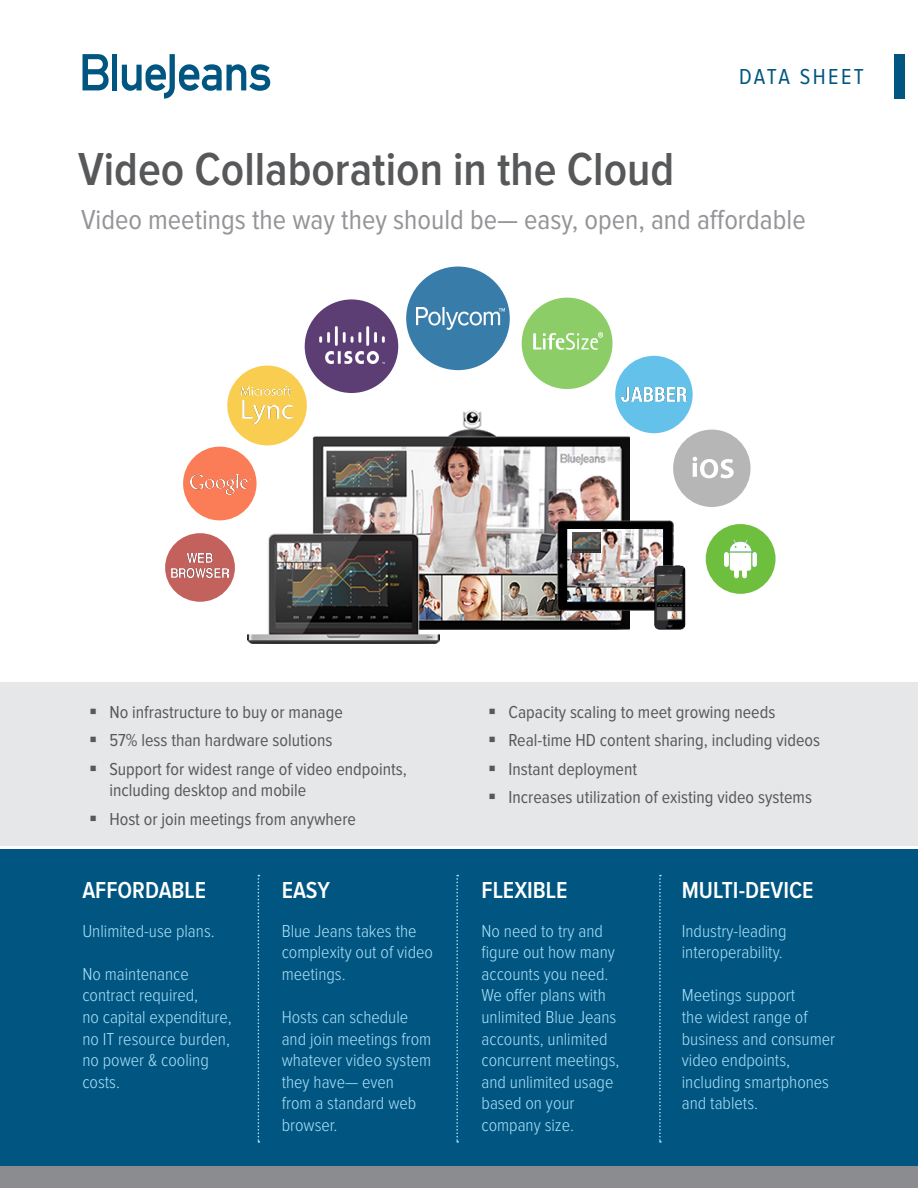
<style>
.page{position:relative;width:918px;height:1188px;background:#fff}
.page>*{position:absolute;margin:0;border:0;box-sizing:border-box;transform-origin:0 0}
.t1{font:600 48px "Proxima Nova Cond";color:#57585a}
.t2{font:28.5px "Proxima Nova Cond";color:#939598}
.t3{font:600 24px "Proxima Nova Cond";color:#fff}
.t4{font:22.5px "Proxima Nova Cond";letter-spacing:.11em;color:#005681}
.t5{font:300 18px/21.6px "Proxima Nova Cond";color:#aae0f9}
.t6{font:18px/21.6px "Proxima Nova Cond";color:#57585a}
</style>
<div class="page">
<div style="left:0;top:683px;width:918px;height:163px;background:#e6e7e9"></div>
<div style="left:0;top:849px;width:918px;height:317px;background:#005681"></div>
<svg style="left:82px;top:54px;width:27px;height:36px"></svg>
<hr style="left:113px;top:54px;width:4px;height:36px;background:#005681">
<svg style="left:122px;top:54px;width:148px;height:45px"></svg>
<svg style="left:258px;top:875px;width:1px;height:268px"></svg>
<svg style="left:659px;top:875px;width:2px;height:268px"></svg>
<svg style="left:456px;top:875px;width:2px;height:268px"></svg>
<svg style="left:894px;top:54px;width:11px;height:45px"></svg>
<div style="left:0;top:1166px;width:918px;height:22px;background:#8a8c8f"></div>
<div style="left:673px;top:430px;width:78px;height:77px;background:#b6b6b6;border-radius:50%"></div>
<div style="left:227px;top:366px;width:80px;height:79px;background:#f8cd50;border-radius:50%"></div>
<img style="left:242px;top:386px;width:50px;height:39px">
<div style="left:706px;top:524px;width:70px;height:70px;background:#6dbf3d;border-radius:50%"></div>
<div style="left:615px;top:356px;width:78px;height:77px;background:#64c2ea;border-radius:50%"></div>
<img style="left:621px;top:387px;width:65px;height:15px">
<div style="left:305px;top:299px;width:93px;height:94px;background:#5c3e75;border-radius:50%"></div>
<div style="left:522px;top:298px;width:90px;height:91px;background:#8dcd68;border-radius:50%"></div>
<div style="left:183px;top:447px;width:74px;height:73px;background:#fa7d57;border-radius:50%"></div>
<div style="left:165px;top:533px;width:70px;height:69px;background:#c3615d;border-radius:50%"></div>
<svg style="left:693px;top:457px;width:41px;height:21px"></svg>
<div style="left:406px;top:267px;width:104px;height:103px;background:#387ca9;border-radius:50%"></div>
<img style="left:191px;top:474px;width:60px;height:21px">
<svg style="left:724px;top:540px;width:33px;height:38px"></svg>
<img style="left:417px;top:308px;width:87px;height:21px">
<img style="left:319px;top:326px;width:66px;height:37px">
<img style="left:172px;top:554px;width:57px;height:24px">
<img style="left:307px;top:410px;width:322px;height:219px">
<img style="left:248px;top:534px;width:192px;height:109px">
<img style="left:557px;top:521px;width:117px;height:90px">
<img style="left:568px;top:530px;width:94px;height:72px">
<img style="left:573px;top:532px;width:28px;height:20px">
<img style="left:652px;top:565px;width:34px;height:65px">
<img style="left:533px;top:333px;width:70px;height:17px">
<h1 class="t1" style="left:78px;top:147px;width:598px">Video Collaboration in the Cloud</h1>
<p class="t4" style="left:739px;top:66px;width:126px">DATA SHEET</p>
<h2 class="t2" style="left:81px;top:206px;width:726px">Video meetings the way they should be— easy, open, and affordable</h2>
<p class="t6" style="left:89px;top:702px;width:255px">▪ No infrastructure to buy or manage</p>
<p class="t6" style="left:89px;top:730px;width:245px">▪ 57% less than hardware solutions</p>
<p class="t6" style="left:109px;top:759px;width:299px;text-indent:-20px">▪ Support for widest range of video endpoints, including desktop and mobile</p>
<p class="t6" style="left:89px;top:809px;width:268px">▪ Host or join meetings from anywhere</p>
<p class="t6" style="left:488px;top:702px;width:289px">▪ Capacity scaling to meet growing needs</p>
<p class="t6" style="left:488px;top:730px;width:333px">▪ Real-time HD content sharing, including videos</p>
<p class="t6" style="left:488px;top:759px;width:150px">▪ Instant deployment</p>
<p class="t6" style="left:488px;top:787px;width:325px">▪ Increases utilization of existing video systems</p>
<h3 class="t3" style="left:82px;top:879px;width:125px">AFFORDABLE</h3>
<h3 class="t3" style="left:282px;top:879px;width:50px">EASY</h3>
<h3 class="t3" style="left:482px;top:879px;width:88px">FLEXIBLE</h3>
<h3 class="t3" style="left:682px;top:879px;width:133px">MULTI-DEVICE</h3>
<p class="t5" style="left:82px;top:921px;width:134px">Unlimited-use plans.</p>
<p class="t5" style="left:82px;top:964px;width:151px">No maintenance contract required,<br>no capital expenditure, no IT resource burden, no power &amp; cooling costs.</p>
<p class="t5" style="left:282px;top:921px;width:153px">Blue Jeans takes the complexity out of video meetings.</p>
<p class="t5" style="left:282px;top:1007px;width:151px">Hosts can schedule and join meetings from whatever video system they have— even<br>from a standard web browser.</p>
<p class="t5" style="left:482px;top:921px;width:139px">No need to try and figure out how many accounts you need.<br>We offer plans with unlimited Blue Jeans accounts, unlimited concurrent meetings, and unlimited usage based on your company size.</p>
<p class="t5" style="left:682px;top:921px;width:106px">Industry-leading interoperability.</p>
<p class="t5" style="left:682px;top:985px;width:155px">Meetings support<br>the widest range of business and consumer video endpoints, including smartphones and tablets.</p>
</div>
